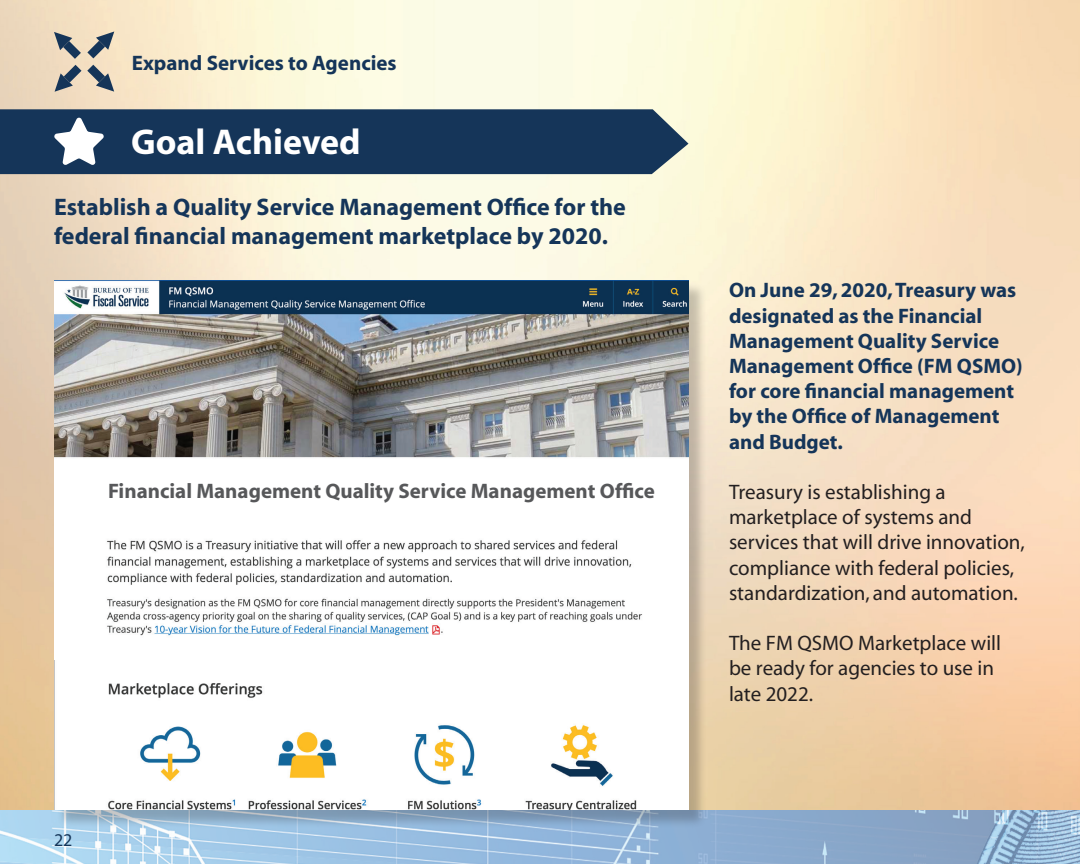
<style>
.page{position:relative;width:1080px;height:864px;background:#fff}
.page>*{position:absolute;margin:0;border:0;box-sizing:border-box;transform-origin:0 0}
.t1{font:700 36px "Myriad";color:#fff}
.t2{font:700 24px/28.8px "Myriad";color:#153559}
.t3{font:21px/25.2px "Myriad";color:#231f20}
.t4{font:700 21px/25.2px "Myriad";color:#153559}
.t5{font:700 21px "Myriad";color:#57585a}
.t6{font:18px "Myriad";color:#153559}
</style>
<div class="page">
<img style="left:0;top:0;width:1080px;height:864px">
<div style="left:56px;top:282px;width:651px;height:547px;background:#231f20;opacity:.25"></div>
<div style="left:54px;top:280px;width:634px;height:530px;background:#fff"></div>
<img style="left:54px;top:280px;width:634px;height:178px">
<img style="left:54px;top:660px;width:583px;height:150px">
<img style="left:107px;top:540px;width:535px;height:96px">
<div style="left:0;top:109px;width:688px;height:65px;background:#153559"></div>
<svg style="left:54px;top:117px;width:51px;height:49px"></svg>
<svg style="left:87px;top:31px;width:27px;height:27px"></svg>
<svg style="left:55px;top:65px;width:59px;height:27px;background:#a2a09b"></svg>
<svg style="left:54px;top:32px;width:27px;height:27px"></svg>
<p class="t4" style="left:132px;top:51px;width:266px">Expand Services to Agencies</p>
<h1 class="t1" style="left:131px;top:123px;width:231px">Goal Achieved</h1>
<p class="t2" style="left:54px;top:194px;width:573px">Establish a Quality Service Management Office for the federal financial management marketplace by 2020.</p>
<p class="t5" style="left:108px;top:480px;width:548px">Financial Management Quality Service Management Office</p>
<p class="t6" style="left:54px;top:831px;width:20px">22</p>
<p class="t4" style="left:729px;top:279px;width:295px">On June 29, 2020, Treasury was designated as the Financial<br>Management Quality Service<br>Management Office (FM QSMO) for core financial management by the Office of Management and Budget.</p>
<p class="t3" style="left:729px;top:480px;width:297px">Treasury is establishing a marketplace of systems and services that will drive innovation, compliance with federal policies, standardization, and automation.</p>
<p class="t3" style="left:729px;top:632px;width:274px">The FM QSMO Marketplace will be ready for agencies to use in late 2022.</p>
</div>
